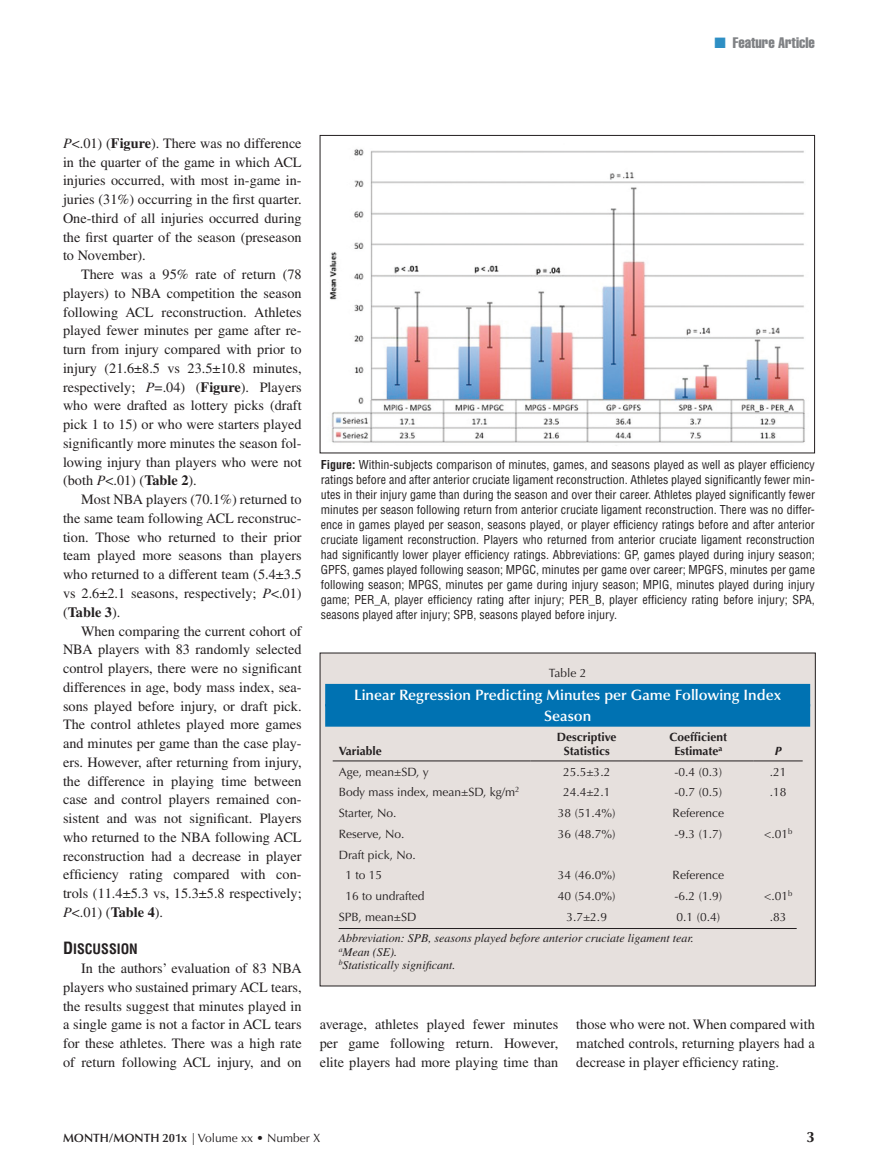
<style>
.page{position:relative;width:878px;height:1175px;background:#fff}
.page>*{position:absolute;margin:0;border:0;box-sizing:border-box;transform-origin:0 0}
.table_head{font:600 15px "Optima";color:#fff}
.t1{font:extra-condensed 15px "Helvetica";color:#808285}
.t2{font:700 15px "Optima";color:#231f20}
.Body_text{font:14.25px/18.8px "Times";color:#231f20;text-align:justify}
.subhead1{font:14.1px "Helvetica Condensed Bold SC850";color:#231f20}
.t3{font:condensed 12px/15px "Helvetica";color:#231f20;text-align:justify}
.table_text{font:12px "Optima";color:#231f20}
.table_footnote{font:italic 12px/13.5px "Times";color:#231f20}
.table_colHead{font:700 12px/13.5px "Optima";color:#231f20;text-align:center}
.table_number{font:12px "Optima";color:#231f20}
.table_colHead-2{font:italic 700 12px "Optima";color:#231f20}
.s1{color:#2e8fc4}
.s2{font-style:italic}
.s3{font-weight:700}
.s4{font-size:16.5px}
.s5{font-weight:600}
</style>
<div class="page">
<img style="left:329px;top:149px;width:476px;height:294px">
<div style="left:320px;top:135px;width:494px;height:318px;border:1px solid #231f20"></div>
<div style="left:320px;top:653px;width:495px;height:333px;background:#e6e0dd"></div>
<hr style="left:333px;top:760px;width:197px;height:1px;background:#231f20">
<hr style="left:530px;top:760px;width:113px;height:1px;background:#231f20">
<hr style="left:643px;top:760px;width:110px;height:1px;background:#231f20">
<hr style="left:753px;top:760px;width:49px;height:1px;background:#231f20">
<div style="left:325px;top:684px;width:485px;height:22px;background:#0072b2"></div>
<div style="left:325px;top:704px;width:485px;height:22px;background:#0072b2"></div>
<hr style="left:339px;top:928px;width:457px;height:1px;background:#231f20">
<p class="t1" style="left:714px;top:33px;width:102px"><span class="s1">■</span> Feature Article</p>
<p class="Body_text" style="left:63px;top:134px;width:240px"><span class="s2">P</span>&lt;.01) (<span class="s3">Figure</span>). There was no difference in the quarter of the game in which ACL injuries occurred, with most in-game in&shy;juries (31%) occurring in the first quarter.<br>One-third of all injuries occurred during the first quarter of the season (preseason to November).</p>
<p class="Body_text" style="left:63px;top:265px;width:240px;text-indent:18px">There was a 95% rate of return (78 players) to NBA competition the season following ACL reconstruction. Athletes played fewer minutes per game after re&shy;turn from injury compared with prior to injury (21.6±8.5 vs 23.5±10.8 minutes, respectively; <span class="s2">P</span>=.04) (<span class="s3">Figure</span>). Players who were drafted as lottery picks (draft pick 1 to 15) or who were starters played significantly more minutes the season fol&shy;lowing injury than players who were not (both <span class="s2">P</span>&lt;.01) (<span class="s3">Table 2</span>).</p>
<p class="Body_text" style="left:63px;top:490px;width:240px;text-indent:18px">Most NBA players (70.1%) returned to the same team following ACL reconstruc&shy;tion. Those who returned to their prior team played more seasons than players who returned to a different team (5.4±3.5 vs 2.6±2.1 seasons, respectively; <span class="s2">P</span>&lt;.01) (<span class="s3">Table 3</span>).</p>
<p class="Body_text" style="left:63px;top:621px;width:240px;text-indent:18px">When comparing the current cohort of NBA players with 83 randomly selected control players, there were no significant differences in age, body mass index, sea&shy;sons played before injury, or draft pick.<br>The control athletes played more games and minutes per game than the case play&shy;ers. However, after returning from injury, the difference in playing time between case and control players remained con&shy;sistent and was not significant. Players who returned to the NBA following ACL reconstruction had a decrease in player efficiency rating compared with con&shy;trols (11.4±5.3 vs, 15.3±5.8 respectively; <span class="s2">P</span>&lt;.01) (<span class="s3">Table 4</span>).</p>
<p class="subhead1" style="left:63px;top:940px;width:76px"><span class="s4">D</span>ISCUSSION</p>
<p class="Body_text" style="left:63px;top:959px;width:240px;text-indent:18px">In the authors’ evaluation of 83 NBA players who sustained primary ACL tears, the results suggest that minutes played in a single game is not a factor in ACL tears for these athletes. There was a high rate of return following ACL injury, and on</p>
<p class="t3" style="left:321px;top:457px;width:495px"><span class="s3">Figure:</span> Within-subjects comparison of minutes, games, and seasons played as well as player efficiency ratings before and after anterior cruciate ligament reconstruction. Athletes played significantly fewer min&shy;utes in their injury game than during the season and over their career. Athletes played significantly fewer minutes per season following return from anterior cruciate ligament reconstruction. There was no differ&shy;ence in games played per season, seasons played, or player efficiency ratings before and after anterior cruciate ligament reconstruction. Players who returned from anterior cruciate ligament reconstruction had significantly lower player efficiency ratings. Abbreviations: GP, games played during injury season; GPFS, games played following season; MPGC, minutes per game over career; MPGFS, minutes per game following season; MPGS, minutes per game during injury season; MPIG, minutes played during injury game; PER_A, player efficiency rating after injury; PER_B, player efficiency rating before injury; SPA, seasons played after injury; SPB, seasons played before injury.</p>
<p class="table_number" style="left:549px;top:666px;width:39px">Table 2</p>
<p class="table_head" style="left:354px;top:686px;width:428px">Linear Regression Predicting Minutes per Game Following Index</p>
<p class="table_head" style="left:544px;top:707px;width:49px">Season</p>
<p class="table_colHead" style="left:339px;top:744px;width:45px">Variable</p>
<p class="table_colHead" style="left:557px;top:730px;width:61px">Descriptive<br>Statistics</p>
<p class="table_colHead" style="left:669px;top:730px;width:59px">Coefficient<br>Estimate<sup>a</sup></p>
<p class="table_colHead-2" style="left:774px;top:743px;width:8px">P</p>
<p class="table_text" style="left:339px;top:764px;width:92px">Age, mean±SD, y</p>
<p class="table_text" style="left:563px;top:764px;width:49px">25.5±3.2</p>
<p class="table_text" style="left:674px;top:764px;width:49px">-0.4 (0.3)</p>
<p class="table_text" style="left:769px;top:764px;width:18px">.21</p>
<p class="table_text" style="left:339px;top:785px;width:182px">Body mass index, mean±SD, kg/m<sup>2</sup></p>
<p class="table_text" style="left:563px;top:785px;width:49px">24.4±2.1</p>
<p class="table_text" style="left:674px;top:785px;width:49px">-0.7 (0.5)</p>
<p class="table_text" style="left:769px;top:785px;width:18px">.18</p>
<p class="table_text" style="left:339px;top:806px;width:59px">Starter, No.</p>
<p class="table_text" style="left:558px;top:806px;width:59px">38 (51.4%)</p>
<p class="table_text" style="left:672px;top:806px;width:53px">Reference</p>
<p class="table_text" style="left:339px;top:827px;width:67px">Reserve, No.</p>
<p class="table_text" style="left:558px;top:827px;width:59px">36 (48.7%)</p>
<p class="table_text" style="left:674px;top:827px;width:49px">-9.3 (1.7)</p>
<p class="table_text" style="left:764px;top:827px;width:30px">&lt;.01<sup>b</sup></p>
<p class="table_text" style="left:339px;top:847px;width:79px">Draft pick, No.</p>
<p class="table_text" style="left:345px;top:868px;width:38px">1 to 15</p>
<p class="table_text" style="left:558px;top:868px;width:59px">34 (46.0%)</p>
<p class="table_text" style="left:672px;top:868px;width:53px">Reference</p>
<p class="table_text" style="left:345px;top:889px;width:81px">16 to undrafted</p>
<p class="table_text" style="left:558px;top:889px;width:59px">40 (54.0%)</p>
<p class="table_text" style="left:674px;top:889px;width:49px">-6.2 (1.9)</p>
<p class="table_text" style="left:764px;top:889px;width:30px">&lt;.01<sup>b</sup></p>
<p class="table_text" style="left:339px;top:910px;width:79px">SPB, mean±SD</p>
<p class="table_text" style="left:566px;top:910px;width:42px">3.7±2.9</p>
<p class="table_text" style="left:676px;top:910px;width:45px">0.1 (0.4)</p>
<p class="table_text" style="left:769px;top:910px;width:18px">.83</p>
<p class="table_footnote" style="left:339px;top:931px;width:356px">Abbreviation: SPB, seasons played before anterior cruciate ligament tear. <sup>a</sup>Mean (SE).<br><sup>b</sup>Statistically significant.</p>
<p class="Body_text" style="left:320px;top:1015px;width:240px">average, athletes played fewer minutes per game following return. However, elite players had more playing time than</p>
<p class="Body_text" style="left:576px;top:1015px;width:240px">those who were not. When compared with matched controls, returning players had a decrease in player efficiency rating.</p>
<p class="table_text" style="left:63px;top:1131px;width:259px"><span class="s5">MONTH/MONTH 201x</span> | Volume xx • Number X</p>
<p class="t2" style="left:806px;top:1128px;width:10px">3</p>
</div>
